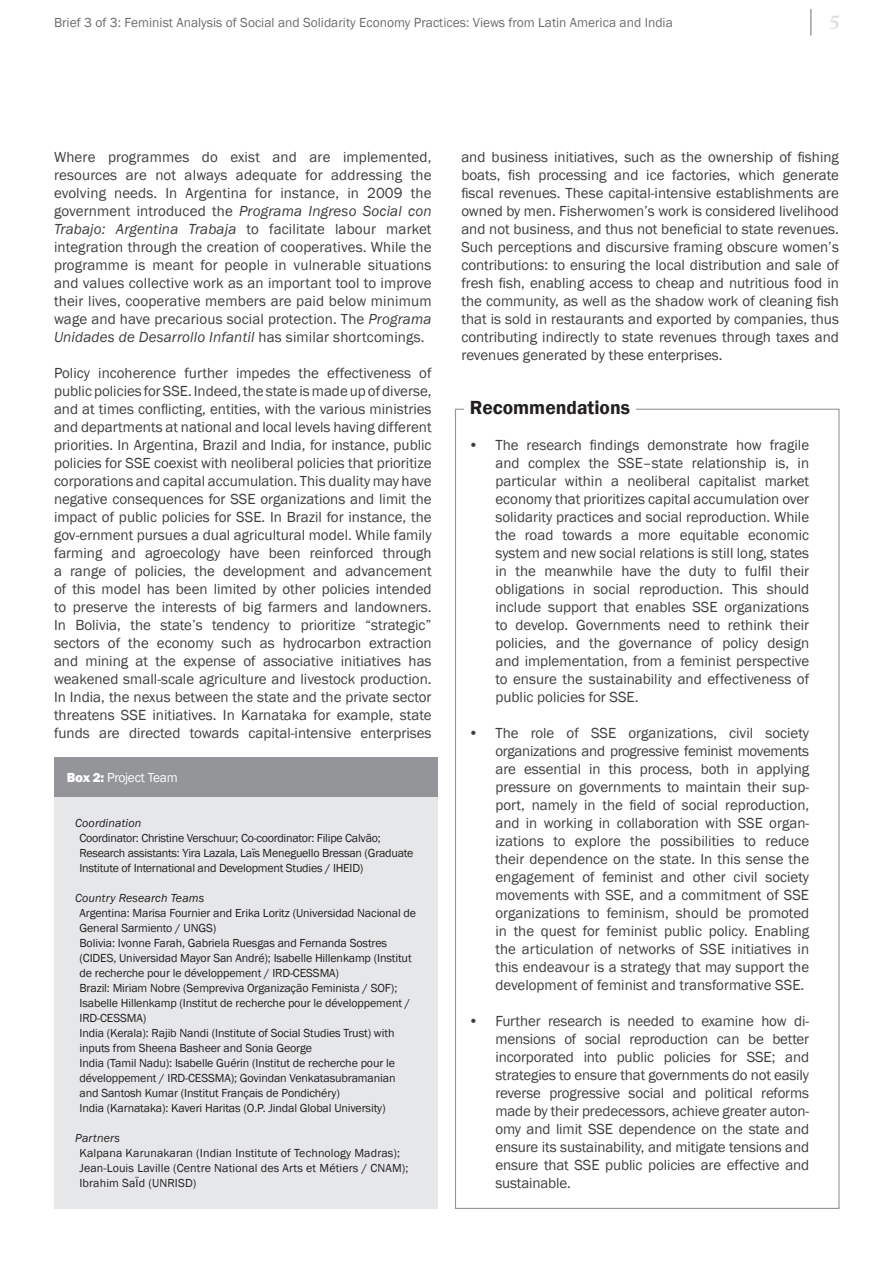
<style>
.page{position:relative;width:893px;height:1263px;background:#fff}
.page>*{position:absolute;margin:0;border:0;box-sizing:border-box;transform-origin:0 0}
.t1{font:600 19.5px "Franklin Gothic";color:#231f20}
.t2{font:italic 700 18px "Goudy";color:#dcdddf}
.t3{font:15px/18px "Franklin Gothic";color:#3e3e3f;text-align:justify}
.t4{font:13.5px "Franklin Gothic";color:#6c6d70}
.Box_title{font:13.5px "Franklin Gothic";letter-spacing:-.02em;color:#fff}
.Box_txt{font:12px/15px "Franklin Gothic";letter-spacing:-.01em;color:#231f20}
.Box_txt-2{font:12px/15px "Franklin Gothic";letter-spacing:.01em;color:#231f20}
.Box_txt-3{font:italic 12px "Franklin Gothic";letter-spacing:.01em;color:#231f20}
.s1{font-style:italic}
.s2{font-weight:800}
</style>
<div class="page">
<div style="left:54px;top:757px;width:383px;height:40px;background:#939598"></div>
<div style="left:54px;top:797px;width:383px;height:412px;background:#e6e7e9"></div>
<svg style="left:811px;top:9px;width:1px;height:26px"></svg>
<p class="t4" style="left:54px;top:14px;width:620px">Brief 3 of 3: Feminist Analysis of Social and Solidarity Economy Practices: Views from Latin America and India</p>
<p class="t2" style="left:829px;top:9px;width:12px">5</p>
<p class="t3" style="left:54px;top:148px;width:379px">Where programmes do exist and are implemented, resources are not always adequate for addressing the evolving needs. In Argentina for instance, in 2009 the government introduced the <span class="s1">Programa Ingreso Social con Trabajo: Argentina Trabaja</span> to facilitate labour market integration through the creation of cooperatives. While the programme is meant for people in vulnerable situations and values collective work as an important tool to improve their lives, cooperative members are paid below minimum wage and have precarious social protection. The <span class="s1">Programa Unidades de Desarrollo Infantil</span> has similar shortcomings.</p>
<p class="t3" style="left:54px;top:364px;width:379px">Policy incoherence further impedes the effectiveness of public policies for SSE. Indeed, the state is made up of diverse, and at times conflicting, entities, with the various ministries and departments at national and local levels having different priorities. In Argentina, Brazil and India, for instance, public policies for SSE coexist with neoliberal policies that prioritize corporations and capital accumulation. This duality may have negative consequences for SSE organizations and limit the impact of public policies for SSE. In Brazil for instance, the gov-ernment pursues a dual agricultural model. While family farming and agroecology have been reinforced through a range of policies, the development and advancement of this model has been limited by other policies intended to preserve the interests of big farmers and landowners.<br>In Bolivia, the state’s tendency to prioritize “strategic” sectors of the economy such as hydrocarbon extraction and mining at the expense of associative initiatives has weakened small-scale agriculture and livestock production.<br>In India, the nexus between the state and the private sector threatens SSE initiatives. In Karnataka for example, state funds are directed towards capital-intensive enterprises</p>
<p class="Box_title" style="left:67px;top:769px;width:112px"><span class="s2">Box 2:</span> Project Team</p>
<p class="Box_txt-3" style="left:75px;top:815px;width:68px">Coordination</p>
<p class="Box_txt" style="left:80px;top:831px;width:335px">Coordinator: Christine Verschuur; Co-coordinator: Filipe Calvão;<br>Research assistants: Yira Lazala, Laïs Meneguello Bressan (Graduate<br>Institute of International and Development Studies / IHEID)</p>
<p class="Box_txt-3" style="left:75px;top:890px;width:131px">Country Research Teams</p>
<p class="Box_txt" style="left:80px;top:906px;width:338px">Argentina: Marisa Fournier and Erika Loritz (Universidad Nacional de<br>General Sarmiento / UNGS)</p>
<p class="Box_txt" style="left:80px;top:936px;width:334px">Bolivia: Ivonne Farah, Gabriela Ruesgas and Fernanda Sostres (CIDES, Universidad Mayor San André); Isabelle Hillenkamp (Institut de recherche pour le développement / IRD-CESSMA)</p>
<p class="Box_txt" style="left:80px;top:981px;width:332px">Brazil: Miriam Nobre (Sempreviva Organização Feminista / SOF);<br>Isabelle Hillenkamp (Institut de recherche pour le développement /<br>IRD-CESSMA)</p>
<p class="Box_txt" style="left:80px;top:1026px;width:316px">India (Kerala): Rajib Nandi (Institute of Social Studies Trust) with inputs from Sheena Basheer and Sonia George</p>
<p class="Box_txt" style="left:80px;top:1056px;width:318px;text-align:justify">India (Tamil Nadu): Isabelle Guérin (Institut de recherche pour le développement / IRD-CESSMA); Govindan Venkatasubramanian and Santosh Kumar (Institut Français de Pondichéry)</p>
<p class="Box_txt" style="left:80px;top:1101px;width:308px">India (Karnataka): Kaveri Haritas (O.P. Jindal Global University)</p>
<p class="Box_txt-3" style="left:75px;top:1130px;width:46px">Partners</p>
<p class="Box_txt-2" style="left:80px;top:1146px;width:330px">Kalpana Karunakaran (Indian Institute of Technology Madras);<br>Jean-Louis Laville (Centre National des Arts et Métiers / CNAM);<br>Ibrahim SaÏd (UNRISD)</p>
<p class="t3" style="left:461px;top:148px;width:379px">and business initiatives, such as the ownership of fishing boats, fish processing and ice factories, which generate fiscal revenues. These capital-intensive establishments are owned by men. Fisherwomen’s work is considered livelihood and not business, and thus not beneficial to state revenues.<br>Such perceptions and discursive framing obscure women’s contributions: to ensuring the local distribution and sale of fresh fish, enabling access to cheap and nutritious food in the community, as well as the shadow work of cleaning fish that is sold in restaurants and exported by companies, thus contributing indirectly to state revenues through taxes and revenues generated by these enterprises.</p>
<p class="t1" style="left:470px;top:395px;width:162px">Recommendations</p>
<p class="t3" style="left:495px;top:436px;width:315px;text-indent:-27px">• The research findings demonstrate how fragile and complex the SSE–state relationship is, in particular within a neoliberal capitalist market economy that prioritizes capital accumulation over solidarity practices and social reproduction. While the road towards a more equitable economic system and new social relations is still long, states in the meanwhile have the duty to fulfil their obligations in social reproduction. This should include support that enables SSE organizations to develop. Governments need to rethink their policies, and the governance of policy design and implementation, from a feminist perspective to ensure the sustainability and effectiveness of public policies for SSE.</p>
<p class="t3" style="left:495px;top:724px;width:315px;text-indent:-27px">• The role of SSE organizations, civil society organizations and progressive feminist movements are essential in this process, both in applying pressure on governments to maintain their sup&shy;port, namely in the field of social reproduction, and in working in collaboration with SSE organ&shy;izations to explore the possibilities to reduce their dependence on the state. In this sense the engagement of feminist and other civil society movements with SSE, and a commitment of SSE organizations to feminism, should be promoted in the quest for feminist public policy. Enabling the articulation of networks of SSE initiatives in this endeavour is a strategy that may support the development of feminist and transformative SSE.</p>
<p class="t3" style="left:495px;top:1012px;width:315px;text-indent:-27px">• Further research is needed to examine how di&shy;mensions of social reproduction can be better incorporated into public policies for SSE; and strategies to ensure that governments do not easily reverse progressive social and political reforms made by their predecessors, achieve greater auton&shy;omy and limit SSE dependence on the state and ensure its sustainability, and mitigate tensions and ensure that SSE public policies are effective and sustainable.</p>
</div>
